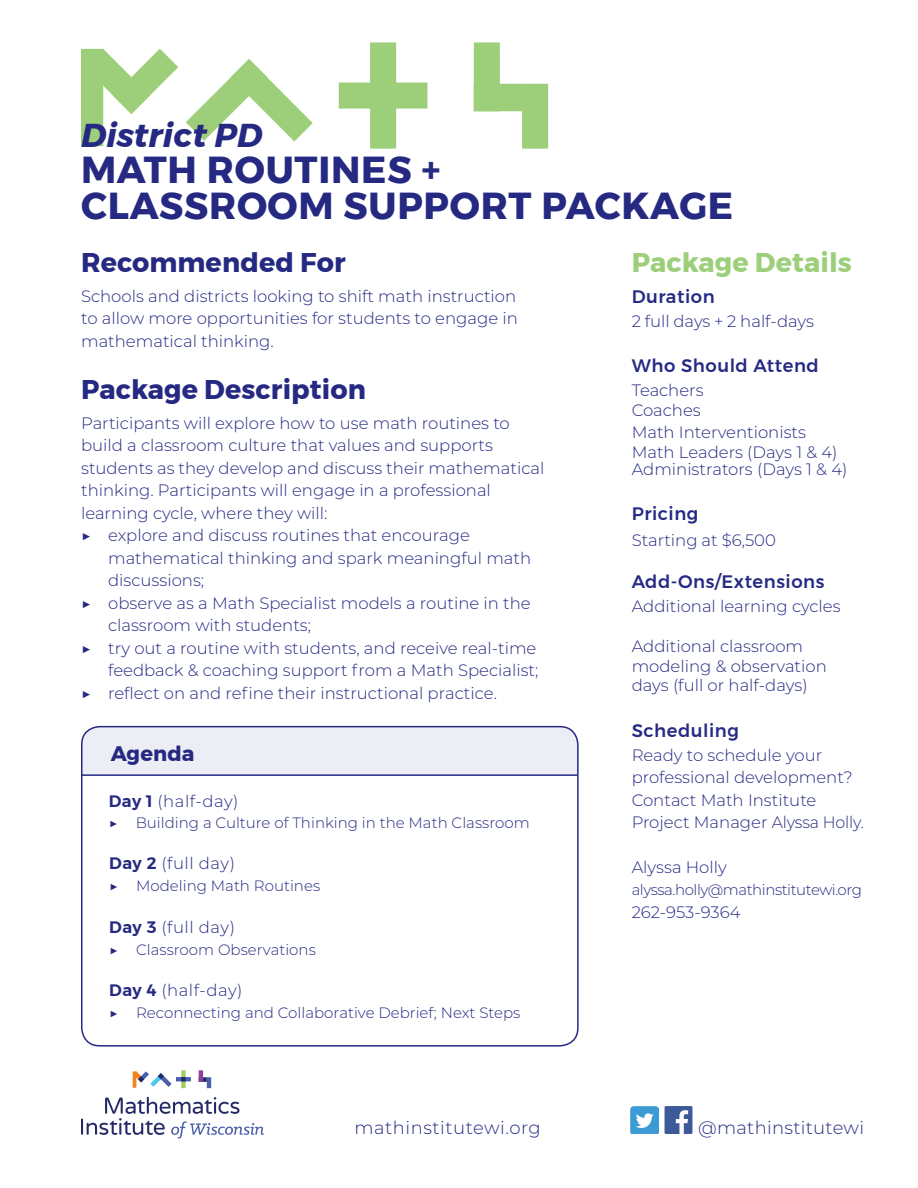
<style>
.page{position:relative;width:918px;height:1188px;background:#fff}
.page>*{position:absolute;margin:0;border:0;box-sizing:border-box;transform-origin:0 0}
.t1{font:700 37.5px/36px "Montserrat";letter-spacing:.02em;color:#252982}
.t2{font:italic 700 33px "Montserrat";color:#252982}
.t3{font:700 27px "Montserrat";letter-spacing:.005em;color:#252982}
.t4{font:700 27px "Montserrat";letter-spacing:.005em;color:#9dcf7b}
.t5{font:700 21px "Montserrat";letter-spacing:.005em;color:#252982}
.t6{font:500 18px "Montserrat";letter-spacing:.03em;color:#252982}
.t7{font:300 18px "Montserrat";letter-spacing:.015em;color:#252982}
.t8{font:300 16.5px/22.5px "Montserrat";color:#252982}
.t9{font:300 15px "Montserrat";color:#252982}
.t10{font:300 15px "Montserrat";letter-spacing:-.03em;color:#252982}
.s1{font-weight:600}
</style>
<div class="page">
<svg style="left:186px;top:59px;width:127px;height:82px"></svg>
<svg style="left:339px;top:42px;width:88px;height:107px"></svg>
<svg style="left:81px;top:49px;width:97px;height:97px"></svg>
<svg style="left:474px;top:42px;width:74px;height:107px"></svg>
<svg style="left:133px;top:1070px;width:58px;height:18px"></svg>
<svg style="left:199px;top:1070px;width:12px;height:18px"></svg>
<svg style="left:81px;top:1097px;width:183px;height:41px"></svg>
<img style="left:631px;top:1106px;width:28px;height:28px">
<div style="left:665px;top:1106px;width:27px;height:28px;background:#3c5a99;border-radius:2px"></div>
<svg style="left:676px;top:1110px;width:12px;height:24px"></svg>
<div style="left:81px;top:727px;width:495px;height:47px;background:#ededf5"></div>
<div style="left:81px;top:726px;width:498px;height:321px;border:2px solid #252982;border-radius:18px"></div>
<hr style="left:82px;top:774px;width:496px;height:2px;background:#252982">
<h2 class="t2" style="left:81px;top:109px;width:183px">District PD</h2>
<h1 class="t1" style="left:81px;top:152px;width:654px">MATH ROUTINES +<br>CLASSROOM SUPPORT PACKAGE</h1>
<h3 class="t3" style="left:81px;top:241px;width:266px">Recommended For</h3>
<p class="t8" style="left:81px;top:284px;width:438px;text-align:justify">Schools and districts looking to shift math instruction to allow more opportunities for students to engage in mathematical thinking.</p>
<h3 class="t3" style="left:81px;top:368px;width:287px">Package Description</h3>
<p class="t8" style="left:81px;top:411px;width:465px">Participants will explore how to use math routines to build a classroom culture that values and supports students as they develop and discuss their mathematical thinking. Participants will engage in a professional learning cycle, where they will:<br>▶ explore and discuss routines that encourage</p>
<p class="t8" style="left:108px;top:546px;width:425px">mathematical thinking and spark meaningful math</p>
<p class="t8" style="left:108px;top:569px;width:98px">discussions;</p>
<p class="t8" style="left:81px;top:591px;width:451px">▶ observe as a Math Specialist models a routine in the</p>
<p class="t8" style="left:108px;top:614px;width:205px">classroom with students;</p>
<p class="t8" style="left:81px;top:636px;width:457px">▶ try out a routine with students, and receive real-time</p>
<p class="t8" style="left:108px;top:659px;width:432px">feedback &amp; coaching support from a Math Specialist;</p>
<p class="t8" style="left:81px;top:681px;width:417px">▶ reflect on and refine their instructional practice.</p>
<h3 class="t4" style="left:632px;top:241px;width:222px">Package Details</h3>
<p class="t6" style="left:632px;top:283px;width:85px">Duration</p>
<p class="t8" style="left:632px;top:310px;width:184px">2 full days + 2 half-days</p>
<p class="t6" style="left:632px;top:351px;width:189px">Who Should Attend</p>
<p class="t8" style="left:632px;top:380px;width:73px;line-height:19.8px">Teachers<br>Coaches</p>
<p class="t8" style="left:632px;top:422px;width:207px;line-height:19.8px">Math Interventionists<br>Math Leaders (Days 1 &amp; 4)</p>
<p class="t8" style="left:632px;top:458px;width:217px">Administrators (Days 1 &amp; 4)</p>
<p class="t6" style="left:632px;top:499px;width:68px">Pricing</p>
<p class="t8" style="left:632px;top:529px;width:146px">Starting at $6,500</p>
<p class="t6" style="left:632px;top:568px;width:194px">Add-Ons/Extensions</p>
<p class="t8" style="left:632px;top:595px;width:210px">Additional learning cycles</p>
<p class="t8" style="left:632px;top:635px;width:197px;line-height:19.8px">Additional classroom modeling &amp; observation days (full or half-days)</p>
<p class="t6" style="left:632px;top:716px;width:109px">Scheduling</p>
<p class="t8" style="left:632px;top:743px;width:234px">Ready to schedule your professional development?<br>Contact Math Institute<br>Project Manager Alyssa Holly.</p>
<p class="t8" style="left:632px;top:856px;width:97px">Alyssa Holly</p>
<p class="t10" style="left:632px;top:879px;width:232px">alyssa.holly@mathinstitutewi.org</p>
<p class="t8" style="left:632px;top:901px;width:110px">262-953-9364</p>
<p class="t5" style="left:111px;top:736px;width:85px">Agenda</p>
<p class="t8" style="left:109px;top:789px;width:131px"><span class="s1">Day 1</span> (half-day)</p>
<p class="t9" style="left:109px;top:813px;width:422px">▶ Building a Culture of Thinking in the Math Classroom</p>
<p class="t8" style="left:109px;top:852px;width:127px"><span class="s1">Day 2</span> (full day)</p>
<p class="t9" style="left:109px;top:876px;width:213px">▶ Modeling Math Routines</p>
<p class="t8" style="left:109px;top:916px;width:127px"><span class="s1">Day 3</span> (full day)</p>
<p class="t9" style="left:109px;top:939px;width:208px">▶ Classroom Observations</p>
<p class="t8" style="left:109px;top:979px;width:135px"><span class="s1">Day 4</span> (half-day)</p>
<p class="t9" style="left:109px;top:1003px;width:413px">▶ Reconnecting and Collaborative Debrief; Next Steps</p>
<p class="t7" style="left:354px;top:1115px;width:188px">mathinstitutewi.org</p>
<p class="t7" style="left:698px;top:1115px;width:167px">@mathinstitutewi</p>
</div>
